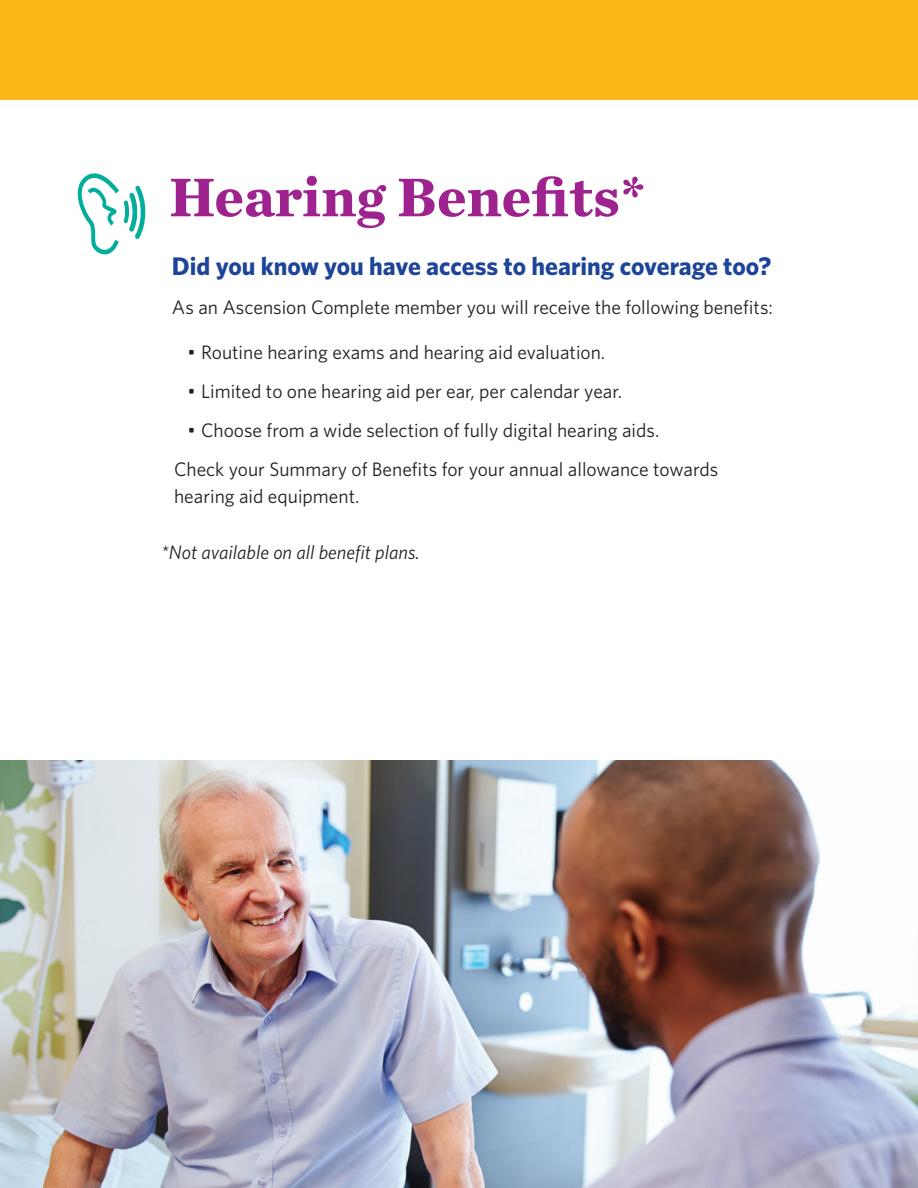
<style>
.page{position:relative;width:918px;height:1188px;background:#fff}
.page>*{position:absolute;margin:0;border:0;box-sizing:border-box;transform-origin:0 0}
.t1{font:700 57px "Chronicle Text G1";color:#9f238e}
.t2{font:700 25.5px "Whitney";color:#1e4499}
.t3{font:19.5px/27px "Whitney";color:#231f20}
.t4{font:italic 19.5px "Whitney";color:#231f20}
</style>
<div class="page">
<svg style="left:77px;top:173px;width:68px;height:81px"></svg>
<div style="left:0;top:0;width:918px;height:100px;background:#fcb615"></div>
<img style="left:0;top:760px;width:918px;height:428px">
<h2 class="t1" style="left:169px;top:151px;width:477px">Hearing Benefits*</h2>
<h3 class="t2" style="left:172px;top:249px;width:601px">Did you know you have access to hearing coverage too?</h3>
<p class="t3" style="left:172px;top:294px;width:603px">As an Ascension Complete member you will receive the following benefits:</p>
<p class="t3" style="left:188px;top:338px;width:419px">• Routine hearing exams and hearing aid evaluation.</p>
<p class="t3" style="left:188px;top:377px;width:436px">• Limited to one hearing aid per ear, per calendar year.</p>
<p class="t3" style="left:188px;top:416px;width:473px">• Choose from a wide selection of fully digital hearing aids.</p>
<p class="t3" style="left:174px;top:455px;width:546px">Check your Summary of Benefits for your annual allowance towards hearing aid equipment.</p>
<p class="t4" style="left:161px;top:540px;width:260px">*Not available on all benefit plans.</p>
</div>
